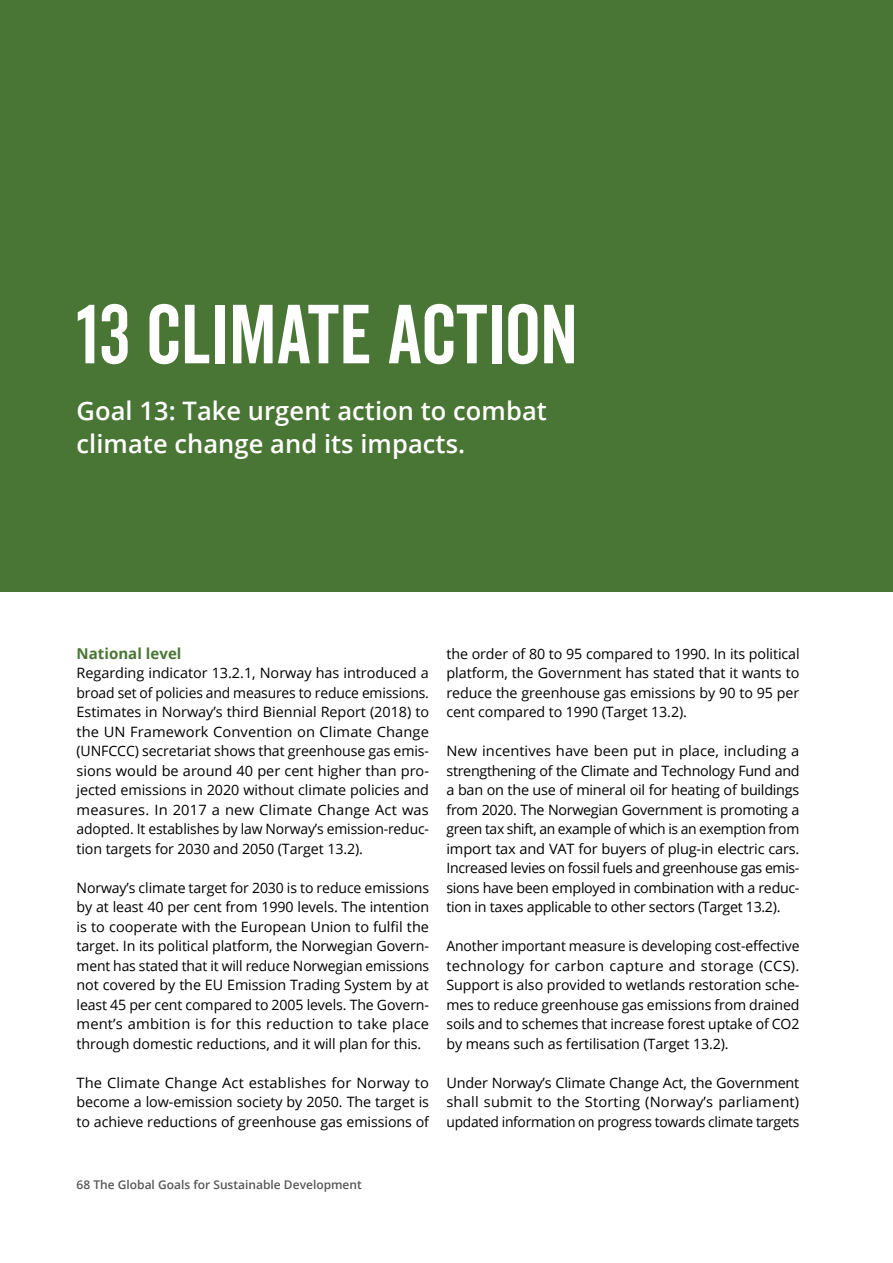
<style>
.page{position:relative;width:893px;height:1263px;background:#fff}
.page>*{position:absolute;margin:0;border:0;box-sizing:border-box;transform-origin:0 0}
.Mål_titler_Veneer{font:81px "Veneer Clean";color:#fff}
.Mål_titler{font:600 25.5px/33px "Open Sans";letter-spacing:.005em;color:#fff}
.Mellom_innhold{font:700 15px "Open Sans";letter-spacing:.005em;color:#4a7635}
.p_brød{font:14.25px/19.5px "Open Sans";letter-spacing:-.01em;color:#000;text-align:justify}
.t1{font:600 12px "Open Sans";color:#575756}
</style>
<div class="page">
<div style="left:0;top:0;width:893px;height:592px;background:#4a7635"></div>
<h2 class="Mål_titler_Veneer" style="left:77px;top:285px;width:503px">13 CLIMATE ACTION</h2>
<h2 class="Mål_titler" style="left:77px;top:393px;width:472px">Goal 13: Take urgent action to combat climate change and its impacts.</h2>
<h3 class="Mellom_innhold" style="left:77px;top:642px;width:106px">National level</h3>
<p class="p_brød" style="left:77px;top:663px;width:354px">Regarding indicator 13.2.1, Norway has introduced a broad set of policies and measures to reduce emissions.<br>Estimates in Norway’s third Biennial Report (2018) to the UN Framework Convention on Climate Change (UNFCCC) secretariat shows that greenhouse gas emis&shy;sions would be around 40 per cent higher than pro&shy;jected emissions in 2020 without climate policies and measures. In 2017 a new Climate Change Act was adopted. It establishes by law Norway’s emission-reduc&shy;tion targets for 2030 and 2050 (Target 13.2).</p>
<p class="p_brød" style="left:77px;top:877px;width:354px">Norway’s climate target for 2030 is to reduce emissions by at least 40 per cent from 1990 levels. The intention is to cooperate with the European Union to fulfil the target. In its political platform, the Norwegian Govern&shy;ment has stated that it will reduce Norwegian emissions not covered by the EU Emission Trading System by at least 45 per cent compared to 2005 levels. The Govern&shy;ment’s ambition is for this reduction to take place through domestic reductions, and it will plan for this.</p>
<p class="p_brød" style="left:77px;top:1072px;width:354px">The Climate Change Act establishes for Norway to become a low-emission society by 2050. The target is to achieve reductions of greenhouse gas emissions of</p>
<p class="p_brød" style="left:446px;top:643px;width:355px">the order of 80 to 95 compared to 1990. In its political platform, the Government has stated that it wants to reduce the greenhouse gas emissions by 90 to 95 per cent compared to 1990 (Target 13.2).</p>
<p class="p_brød" style="left:446px;top:741px;width:355px">New incentives have been put in place, including a strengthening of the Climate and Technology Fund and a ban on the use of mineral oil for heating of buildings from 2020. The Norwegian Government is promoting a green tax shift, an example of which is an exemption from import tax and VAT for buyers of plug-in electric cars.<br>Increased levies on fossil fuels and greenhouse gas emis&shy;sions have been employed in combination with a reduc&shy;tion in taxes applicable to other sectors (Target 13.2).</p>
<p class="p_brød" style="left:446px;top:936px;width:355px">Another important measure is developing cost-effective technology for carbon capture and storage (CCS).<br>Support is also provided to wetlands restoration sche&shy;mes to reduce greenhouse gas emissions from drained soils and to schemes that increase forest uptake of CO2 by means such as fertilisation (Target 13.2).</p>
<p class="p_brød" style="left:446px;top:1072px;width:354px">Under Norway’s Climate Change Act, the Government shall submit to the Storting (Norway’s parliament) updated information on progress towards climate targets</p>
<p class="t1" style="left:77px;top:1177px;width:287px">68 The Global Goals for Sustainable Development</p>
</div>
